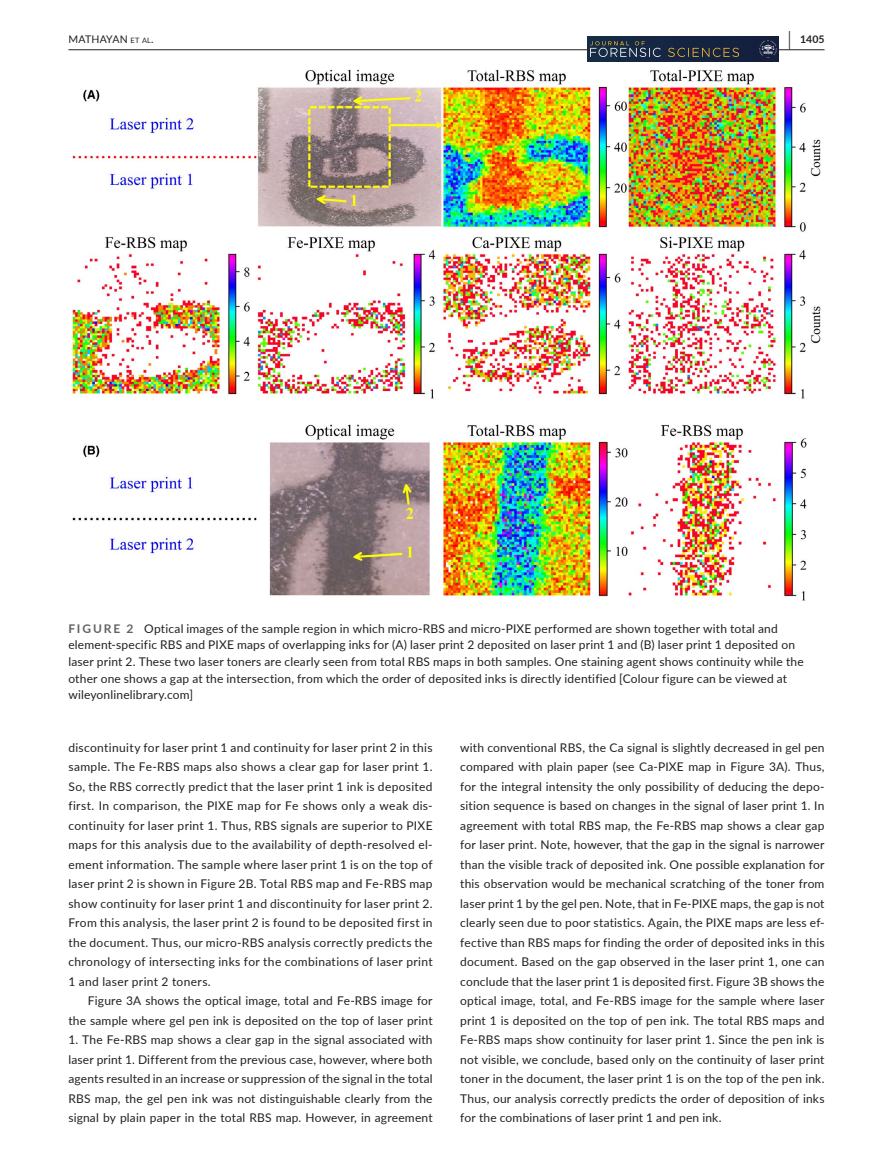
<style>
.page{position:relative;width:893px;height:1174px;background:#fff}
.page>*{position:absolute;margin:0;border:0;box-sizing:border-box;transform-origin:0 0}
.t1{font:12px/19.5px "Lato";letter-spacing:.015em;color:#231f20;text-align:justify}
.t2{font:10.5px "Lato";letter-spacing:.02em;color:#231f20}
.t3{font:700 10.5px "Lato";color:#231f20}
.s1{font-size:7.35px}
.s2{font-size:19.5px}
.s3{font-weight:700;color:#636366}
</style>
<div class="page">
<hr style="left:68px;top:49px;width:756px;height:1px;background:#231f20">
<img style="left:587px;top:36px;width:192px;height:26px">
<svg style="left:668px;top:48px;width:71px;height:9px"></svg>
<svg style="left:590px;top:41px;width:71px;height:16px"></svg>
<img style="left:759px;top:40px;width:17px;height:18px">
<img style="left:72px;top:69px;width:749px;height:532px">
<p class="t2" style="left:68px;top:31px;width:87px">MATHAYAN <span class="s1">et al</span>.</p>
<p class="t3" style="left:789px;top:31px;width:37px"><span class="s2">|</span> 1405</p>
<p class="t1" style="left:68px;top:620px;width:737px;line-height:16.5px;text-align:left"><span class="s3">FIGURE 2</span> Optical images of the sample region in which micro-RBS and micro-PIXE performed are shown together with total and element-specific RBS and PIXE maps of overlapping inks for (A) laser print 2 deposited on laser print 1 and (B) laser print 1 deposited on laser print 2. These two laser toners are clearly seen from total RBS maps in both samples. One staining agent shows continuity while the other one shows a gap at the intersection, from which the order of deposited inks is directly identified [Colour figure can be viewed at wileyonlinelibrary.com]</p>
<p class="t1" style="left:68px;top:737px;width:366px">discontinuity for laser print 1 and continuity for laser print 2 in this sample. The Fe-RBS maps also shows a clear gap for laser print 1.<br>So, the RBS correctly predict that the laser print 1 ink is deposited first. In comparison, the PIXE map for Fe shows only a weak dis&shy;continuity for laser print 1. Thus, RBS signals are superior to PIXE maps for this analysis due to the availability of depth-resolved el&shy;ement information. The sample where laser print 1 is on the top of laser print 2 is shown in Figure 2B. Total RBS map and Fe-RBS map show continuity for laser print 1 and discontinuity for laser print 2.<br>From this analysis, the laser print 2 is found to be deposited first in the document. Thus, our micro-RBS analysis correctly predicts the chronology of intersecting inks for the combinations of laser print 1 and laser print 2 toners.</p>
<p class="t1" style="left:68px;top:990px;width:366px;text-align:right">Figure 3A shows the optical image, total and Fe-RBS image for the sample where gel pen ink is deposited on the top of laser print</p>
<p class="t1" style="left:68px;top:1029px;width:366px">1. The Fe-RBS map shows a clear gap in the signal associated with laser print 1. Different from the previous case, however, where both agents resulted in an increase or suppression of the signal in the total RBS map, the gel pen ink was not distinguishable clearly from the signal by plain paper in the total RBS map. However, in agreement</p>
<p class="t1" style="left:460px;top:737px;width:366px">with conventional RBS, the Ca signal is slightly decreased in gel pen compared with plain paper (see Ca-PIXE map in Figure 3A). Thus, for the integral intensity the only possibility of deducing the depo&shy;sition sequence is based on changes in the signal of laser print 1. In agreement with total RBS map, the Fe-RBS map shows a clear gap for laser print. Note, however, that the gap in the signal is narrower than the visible track of deposited ink. One possible explanation for this observation would be mechanical scratching of the toner from laser print 1 by the gel pen. Note, that in Fe-PIXE maps, the gap is not clearly seen due to poor statistics. Again, the PIXE maps are less ef&shy;fective than RBS maps for finding the order of deposited inks in this document. Based on the gap observed in the laser print 1, one can conclude that the laser print 1 is deposited first. Figure 3B shows the optical image, total, and Fe-RBS image for the sample where laser print 1 is deposited on the top of pen ink. The total RBS maps and Fe-RBS maps show continuity for laser print 1. Since the pen ink is not visible, we conclude, based only on the continuity of laser print toner in the document, the laser print 1 is on the top of the pen ink.<br>Thus, our analysis correctly predicts the order of deposition of inks for the combinations of laser print 1 and pen ink.</p>
</div>
